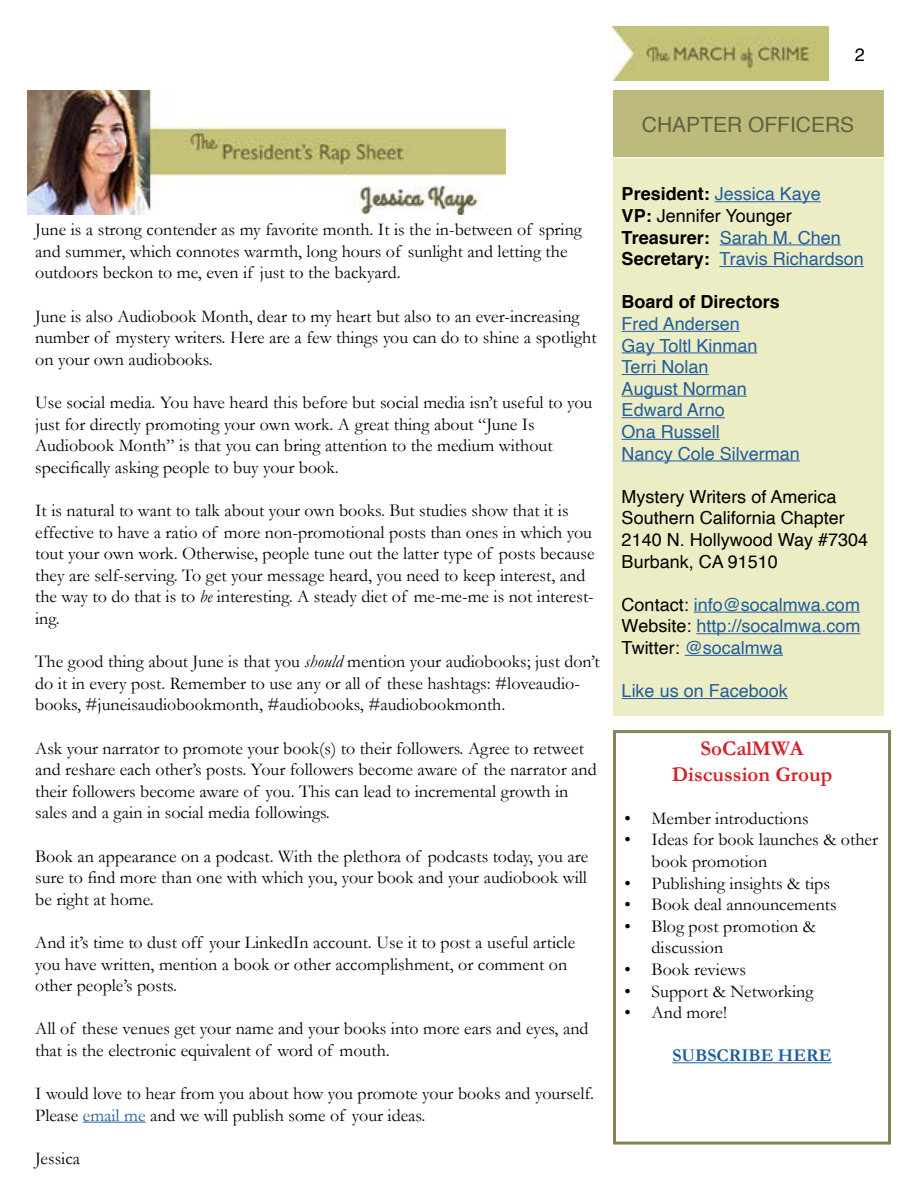
<style>
.page{position:relative;width:918px;height:1188px;background:#fff}
.page>*{position:absolute;margin:0;border:0;box-sizing:border-box;transform-origin:0 0}
.t1{font:700 21px/25.2px "Garamond";color:#d2232a;text-align:center}
.t2{font:21px "Helvetica";color:#62603e}
.t3{font:18px/21.6px "Garamond";color:#000}
.t4{font:18px/21.6px "Helvetica";color:#215e9e}
.t5{font:18px/21.6px "Helvetica";color:#000}
.t6{font:700 18px "Helvetica";color:#000}
.t7{font:700 18px "Garamond";color:#215e9e}
.s1{font-style:italic}
.s2{color:#215e9e}
.s3{font-weight:700;color:#000}
.s4{color:#000}
</style>
<div class="page">
<img style="left:612px;top:27px;width:216px;height:54px">
<div style="left:613px;top:158px;width:270px;height:558px;background:#ededc5"></div>
<hr style="left:715px;top:201px;width:106px;height:1px;background:#215e9e">
<hr style="left:720px;top:245px;width:121px;height:1px;background:#215e9e">
<hr style="left:719px;top:266px;width:145px;height:1px;background:#215e9e">
<hr style="left:622px;top:331px;width:118px;height:1px;background:#215e9e">
<hr style="left:622px;top:353px;width:135px;height:1px;background:#215e9e">
<hr style="left:622px;top:374px;width:87px;height:1px;background:#215e9e">
<hr style="left:622px;top:396px;width:125px;height:1px;background:#215e9e">
<hr style="left:622px;top:417px;width:103px;height:1px;background:#215e9e">
<hr style="left:622px;top:439px;width:98px;height:1px;background:#215e9e">
<hr style="left:622px;top:461px;width:178px;height:1px;background:#215e9e">
<hr style="left:694px;top:612px;width:166px;height:1px;background:#215e9e">
<hr style="left:696px;top:633px;width:164px;height:1px;background:#215e9e">
<hr style="left:685px;top:655px;width:98px;height:1px;background:#215e9e">
<hr style="left:622px;top:698px;width:166px;height:1px;background:#215e9e">
<hr style="left:83px;top:1122px;width:63px;height:1px;background:#215e9e">
<div style="left:613px;top:91px;width:270px;height:66px;background:#bdba7e"></div>
<img style="left:27px;top:90px;width:478px;height:125px">
<hr style="left:672px;top:1062px;width:160px;height:1px;background:#215e9e">
<div style="left:613px;top:730px;width:278px;height:415px;border:3px solid #868156"></div>
<p class="t5" style="left:855px;top:44px;width:12px">2</p>
<p class="t2" style="left:642px;top:108px;width:214px">CHAPTER OFFICERS</p>
<p class="t3" style="left:35px;top:219px;width:548px">June is a strong contender as my favorite month. It is the in-between of spring and summer, which connotes warmth, long hours of sunlight and letting the outdoors beckon to me, even if just to the backyard.</p>
<p class="t3" style="left:35px;top:305px;width:563px">June is also Audiobook Month, dear to my heart but also to an ever-increasing number of mystery writers. Here are a few things you can do to shine a spotlight on your own audiobooks.</p>
<p class="t3" style="left:35px;top:391px;width:559px">Use social media. You have heard this before but social media isn’t useful to you just for directly promoting your own work. A great thing about “June Is Audiobook Month” is that you can bring attention to the medium without specifically asking people to buy your book.</p>
<p class="t3" style="left:35px;top:499px;width:561px">It is natural to want to talk about your own books. But studies show that it is effective to have a ratio of more non-promotional posts than ones in which you tout your own work. Otherwise, people tune out the latter type of posts because they are self-serving. To get your message heard, you need to keep interest, and the way to do that is to <span class="s1">be</span> interesting. A steady diet of me-me-me is not interest&shy;ing.</p>
<p class="t3" style="left:35px;top:651px;width:566px">The good thing about June is that you <span class="s1">should</span> mention your audiobooks; just don’t do it in every post. Remember to use any or all of these hashtags: #loveaudio&shy;books, #juneisaudiobookmonth, #audiobooks, #audiobookmonth.</p>
<p class="t3" style="left:35px;top:737px;width:563px">Ask your narrator to promote your book(s) to their followers. Agree to retweet and reshare each other’s posts. Your followers become aware of the narrator and their followers become aware of you. This can lead to incremental growth in sales and a gain in social media followings.</p>
<p class="t3" style="left:35px;top:845px;width:555px;text-align:justify">Book an appearance on a podcast. With the plethora of podcasts today, you are sure to find more than one with which you, your book and your audiobook will be right at home.</p>
<p class="t3" style="left:35px;top:931px;width:542px">And it’s time to dust off your LinkedIn account. Use it to post a useful article you have written, mention a book or other accomplishment, or comment on other people’s posts.</p>
<p class="t3" style="left:35px;top:1018px;width:555px">All of these venues get your name and your books into more ears and eyes, and that is the electronic equivalent of word of mouth.</p>
<p class="t3" style="left:35px;top:1083px;width:560px">I would love to hear from you about how you promote your books and yourself.<br>Please <span class="s2">email me</span> and we will publish some of your ideas.</p>
<p class="t3" style="left:35px;top:1147px;width:47px">Jessica</p>
<p class="t4" style="left:622px;top:184px;width:244px"><span class="s3">President:</span> Jessica Kaye<br><span class="s3">VP:</span> <span class="s4">Jennifer Younger<br></span><span class="s3">Treasurer:</span> Sarah M. Chen<br><span class="s3">Secretary:</span> Travis Richardson</p>
<p class="t6" style="left:622px;top:288px;width:160px">Board of Directors</p>
<p class="t4" style="left:622px;top:313px;width:180px">Fred Andersen<br>Gay Toltl Kinman<br>Terri Nolan<br>August Norman<br>Edward Arno<br>Ona Russell<br>Nancy Cole Silverman</p>
<p class="t5" style="left:622px;top:486px;width:248px">Mystery Writers of America<br>Southern California Chapter<br>2140 N. Hollywood Way #7304<br>Burbank, CA 91510</p>
<p class="t4" style="left:622px;top:594px;width:240px;text-align:justify"><span class="s4">Contact:</span> info@socalmwa.com <span class="s4">Website:</span> http://socalmwa.com <span class="s4">Twitter:</span> @socalmwa</p>
<p class="t4" style="left:622px;top:681px;width:168px">Like us on Facebook</p>
<p class="t1" style="left:672px;top:736px;width:162px">SoCalMWA<br>Discussion Group</p>
<p class="t3" style="left:625px;top:807px;width:185px">• Member introductions</p>
<p class="t3" style="left:652px;top:829px;width:228px;text-indent:-27px">• Ideas for book launches &amp; other book promotion</p>
<p class="t3" style="left:625px;top:872px;width:207px">• Publishing insights &amp; tips</p>
<p class="t3" style="left:625px;top:894px;width:214px">• Book deal announcements</p>
<p class="t3" style="left:652px;top:915px;width:166px;text-indent:-27px">• Blog post promotion &amp; discussion</p>
<p class="t3" style="left:625px;top:958px;width:123px">• Book reviews</p>
<p class="t3" style="left:625px;top:980px;width:190px">• Support &amp; Networking</p>
<p class="t3" style="left:625px;top:1002px;width:104px">• And more!</p>
<p class="t7" style="left:672px;top:1045px;width:161px">SUBSCRIBE HERE</p>
</div>
